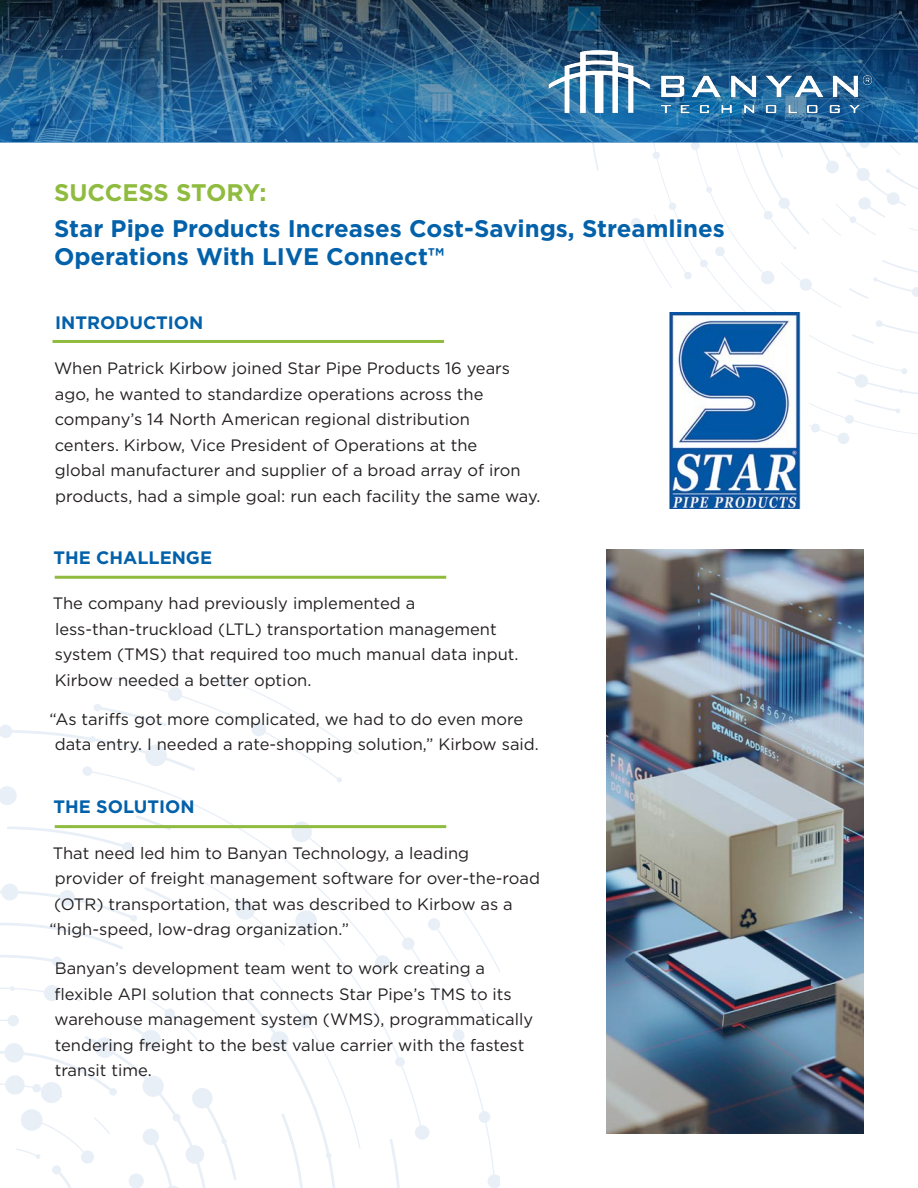
<style>
.page{position:relative;width:918px;height:1188px;background:#fff}
.page>*{position:absolute;margin:0;border:0;box-sizing:border-box;transform-origin:0 0}
.t1{font:700 24px/28.8px "Gotham";color:#0361aa}
.t2{font:700 24px "Gotham";letter-spacing:-.005em;color:#8fbb3f}
.Subtitles{font:700 18px "Gotham";color:#0361aa}
.Body_12_pt{font:16.5px/25.5px "Gotham";color:#231f20}
</style>
<div class="page">
<div style="left:82px;top:766px;width:10px;height:10px;background:#e8eff6;border-radius:50%"></div>
<div style="left:145px;top:745px;width:22px;height:21px;background:#e8eff6;border-radius:50%"></div>
<svg style="left:0;top:777px;width:499px;height:411px"></svg>
<svg style="left:0;top:678px;width:359px;height:78px"></svg>
<svg style="left:592px;top:143px;width:7px;height:27px"></svg>
<svg style="left:633px;top:143px;width:285px;height:300px"></svg>
<div style="left:845px;top:415px;width:9px;height:9px;background:#e8eff6;border-radius:50%"></div>
<div style="left:631px;top:218px;width:10px;height:10px;background:#e8eff6;border-radius:50%"></div>
<div style="left:811px;top:424px;width:9px;height:9px;background:#e8eff6;border-radius:50%"></div>
<div style="left:838px;top:433px;width:11px;height:11px;background:#e8eff6;border-radius:50%"></div>
<svg style="left:0;top:0;width:918px;height:143px;background:#22547c"></svg>
<img style="left:537px;top:39px;width:349px;height:89px">
<img style="left:606px;top:549px;width:258px;height:585px">
<hr style="left:53px;top:340px;width:391px;height:3px;background:#8fbb3f">
<hr style="left:55px;top:576px;width:391px;height:3px;background:#8fbb3f">
<hr style="left:55px;top:825px;width:391px;height:3px;background:#8fbb3f">
<img style="left:661px;top:313px;width:148px;height:195px">
<p class="t2" style="left:54px;top:177px;width:214px">SUCCESS STORY:</p>
<p class="t1" style="left:54px;top:214px;width:672px">Star Pipe Products Increases Cost-Savings, Streamlines<br>Operations With LIVE Connect™</p>
<p class="Subtitles" style="left:55px;top:310px;width:150px">INTRODUCTION</p>
<p class="Body_12_pt" style="left:54px;top:356px;width:488px">When Patrick Kirbow joined Star Pipe Products 16 years ago, he wanted to standardize operations across the company’s 14 North American regional distribution<br>centers. Kirbow, Vice President of Operations at the<br>global manufacturer and supplier of a broad array of iron products, had a simple goal: run each facility the same way.</p>
<p class="Subtitles" style="left:53px;top:545px;width:160px">THE CHALLENGE</p>
<p class="Body_12_pt" style="left:53px;top:590px;width:364px">The company had previously implemented a</p>
<p class="Body_12_pt" style="left:55px;top:616px;width:465px">less-than-truckload (LTL) transportation management system (TMS) that required too much manual data input.<br>Kirbow needed a better option.</p>
<p class="Body_12_pt" style="left:55px;top:706px;width:486px;text-indent:-5px">“As tariffs got more complicated, we had to do even more data entry. I needed a rate-shopping solution,” Kirbow said.</p>
<p class="Subtitles" style="left:53px;top:795px;width:143px">THE SOLUTION</p>
<p class="Body_12_pt" style="left:53px;top:840px;width:418px">That need led him to Banyan Technology, a leading</p>
<p class="Body_12_pt" style="left:55px;top:865px;width:487px">provider of freight management software for over-the-road</p>
<p class="Body_12_pt" style="left:54px;top:891px;width:460px">(OTR) transportation, that was described to Kirbow as a</p>
<p class="Body_12_pt" style="left:50px;top:916px;width:301px">“high-speed, low-drag organization.”</p>
<p class="Body_12_pt" style="left:54px;top:955px;width:480px">Banyan’s development team went to work creating a flexible API solution that connects Star Pipe’s TMS to its warehouse management system (WMS), programmatically tendering freight to the best value carrier with the fastest transit time.</p>
</div>
